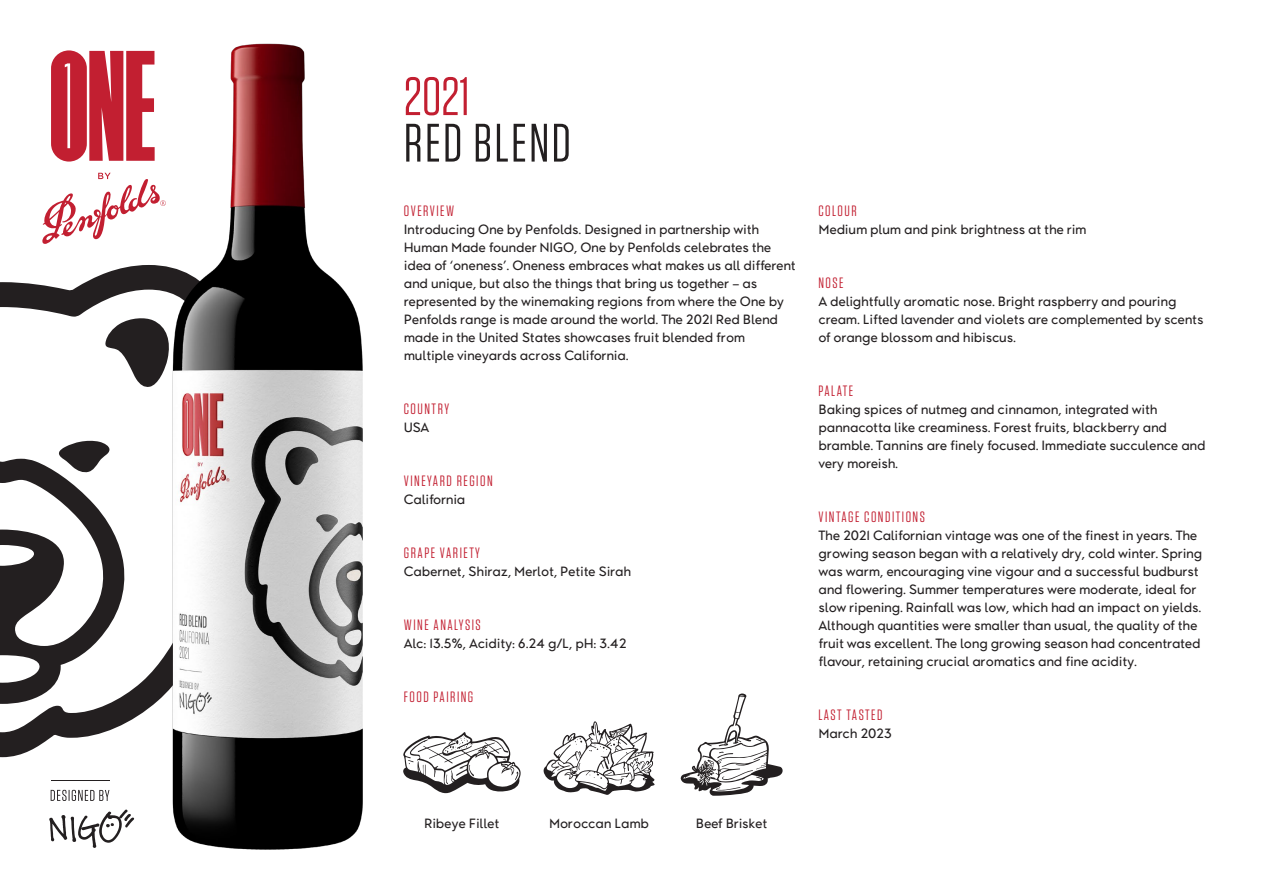
<style>
.page{position:relative;width:1263px;height:893px;background:#fff}
.page>*{position:absolute;margin:0;border:0;box-sizing:border-box;transform-origin:0 0}
.Wine_Name{font:54px "Tungsten";letter-spacing:.04em;color:#231f20}
.Wine_Name-2{font:54px "Tungsten";color:#c21f31}
.Subtitle{font:15px "Tungsten";letter-spacing:.1em;color:#c21f31}
.Body_Copy{font:13.5px/18px "Charles";letter-spacing:-.02em;color:#231f20}
</style>
<div class="page">
<svg style="left:42px;top:173px;width:95px;height:71px"></svg>
<svg style="left:51px;top:50px;width:86px;height:112px"></svg>
<svg style="left:49px;top:809px;width:85px;height:39px"></svg>
<svg style="left:51px;top:790px;width:58px;height:11px"></svg>
<hr style="left:51px;top:780px;width:58px;height:1px;background:#231f20">
<svg style="left:0;top:265px;width:137px;height:492px"></svg>
<svg style="left:105px;top:317px;width:32px;height:71px"></svg>
<svg style="left:0;top:440px;width:127px;height:264px"></svg>
<svg style="left:404px;top:732px;width:117px;height:62px"></svg>
<svg style="left:543px;top:721px;width:112px;height:74px"></svg>
<svg style="left:680px;top:693px;width:103px;height:103px"></svg>
<img style="left:137px;top:43px;width:267px;height:807px">
<p class="Wine_Name-2" style="left:404px;top:69px;width:68px">2021</p>
<p class="Wine_Name" style="left:404px;top:115px;width:169px">RED BLEND</p>
<p class="Subtitle" style="left:404px;top:203px;width:52px">OVERVIEW</p>
<p class="Body_Copy" style="left:404px;top:221px;width:394px">Introducing One by Penfolds. Designed in partnership with Human Made founder NIGO, One by Penfolds celebrates the idea of ‘oneness’. Oneness embraces what makes us all different and unique, but also the things that bring us together – as represented by the winemaking regions from where the One by Penfolds range is made around the world. The 2021 Red Blend made in the United States showcases fruit blended from multiple vineyards across California.</p>
<p class="Subtitle" style="left:404px;top:401px;width:47px">COUNTRY</p>
<p class="Body_Copy" style="left:404px;top:419px;width:27px">USA</p>
<p class="Subtitle" style="left:404px;top:473px;width:90px">VINEYARD REGION</p>
<p class="Body_Copy" style="left:404px;top:491px;width:63px">California</p>
<p class="Subtitle" style="left:404px;top:545px;width:78px">GRAPE VARIETY</p>
<p class="Body_Copy" style="left:404px;top:563px;width:229px">Cabernet, Shiraz, Merlot, Petite Sirah</p>
<p class="Subtitle" style="left:404px;top:617px;width:78px">WINE ANALYSIS</p>
<p class="Body_Copy" style="left:404px;top:635px;width:224px">Alc: 13.5%, Acidity: 6.24 g/L, pH: 3.42</p>
<p class="Subtitle" style="left:404px;top:689px;width:71px">FOOD PAIRING</p>
<p class="Subtitle" style="left:818px;top:203px;width:40px">COLOUR</p>
<p class="Body_Copy" style="left:818px;top:221px;width:270px">Medium plum and pink brightness at the rim</p>
<p class="Subtitle" style="left:818px;top:275px;width:27px">NOSE</p>
<p class="Body_Copy" style="left:818px;top:293px;width:387px">A delightfully aromatic nose. Bright raspberry and pouring cream. Lifted lavender and violets are complemented by scents of orange blossom and hibiscus.</p>
<p class="Subtitle" style="left:818px;top:383px;width:36px">PALATE</p>
<p class="Body_Copy" style="left:818px;top:401px;width:389px">Baking spices of nutmeg and cinnamon, integrated with pannacotta like creaminess. Forest fruits, blackberry and bramble. Tannins are finely focused. Immediate succulence and very moreish.</p>
<p class="Subtitle" style="left:818px;top:509px;width:108px">VINTAGE CONDITIONS</p>
<p class="Body_Copy" style="left:818px;top:527px;width:385px">The 2021 Californian vintage was one of the finest in years. The growing season began with a relatively dry, cold winter. Spring was warm, encouraging vine vigour and a successful budburst and flowering. Summer temperatures were moderate, ideal for slow ripening. Rainfall was low, which had an impact on yields.<br>Although quantities were smaller than usual, the quality of the fruit was excellent. The long growing season had concentrated flavour, retaining crucial aromatics and fine acidity.</p>
<p class="Subtitle" style="left:818px;top:707px;width:66px">LAST TASTED</p>
<p class="Body_Copy" style="left:818px;top:725px;width:75px">March 2023</p>
<p class="Body_Copy" style="left:424px;top:815px;width:77px">Ribeye Fillet</p>
<p class="Body_Copy" style="left:549px;top:815px;width:101px">Moroccan Lamb</p>
<p class="Body_Copy" style="left:696px;top:815px;width:73px">Beef Brisket</p>
</div>
